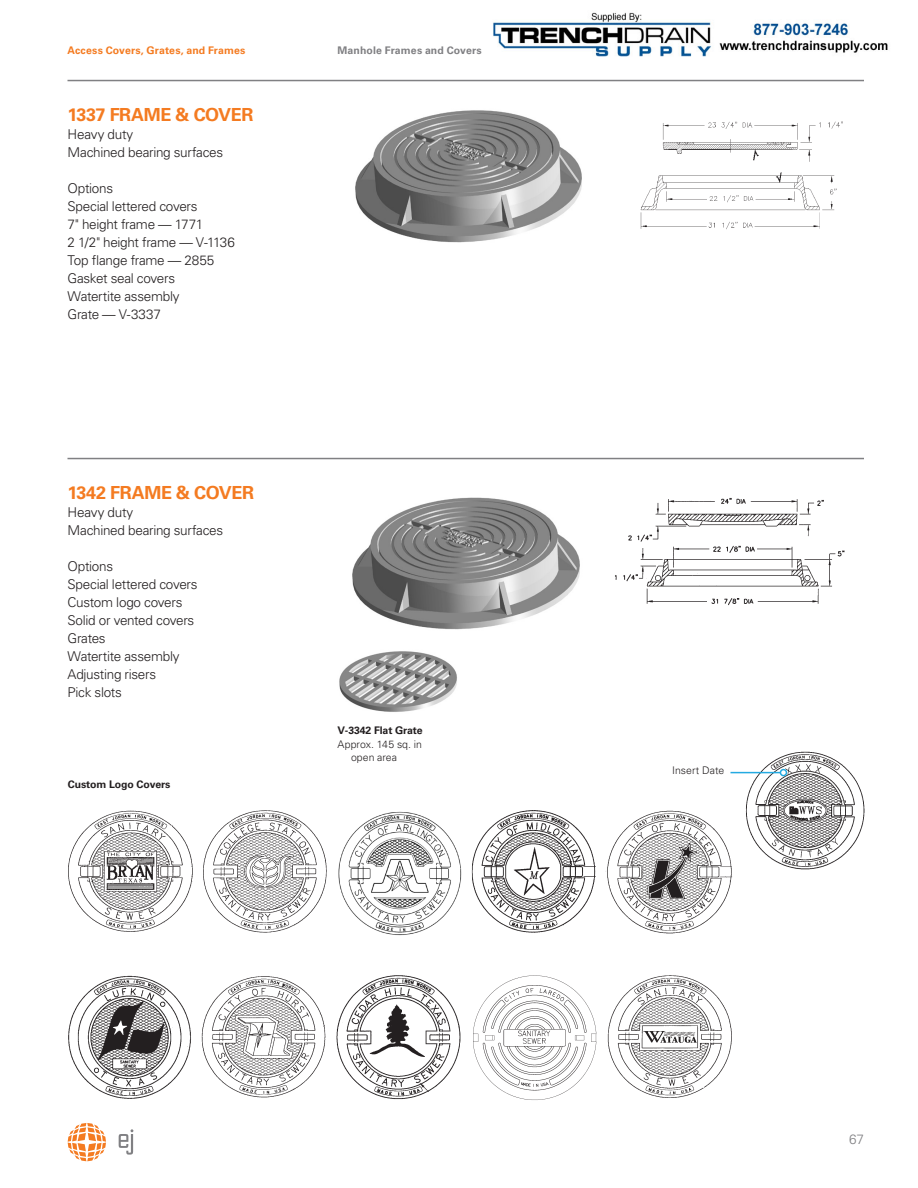
<style>
.page{position:relative;width:918px;height:1188px;background:#fff}
.page>*{position:absolute;margin:0;border:0;box-sizing:border-box;transform-origin:0 0}
.Product_Name_-_Bold{font:700 18px "Univers LT Pro 65";letter-spacing:-.025em;color:#f47b21}
.Body_Text_-_Light_9p{font:300 13.5px "Univers LT Pro 45";letter-spacing:-.02em;color:#231f20}
.t1{font:300 13.5px "Univers LT Pro 45";color:#808083}
.Caption_-_Light_7pt{font:300 10.5px/13.5px "Univers LT Pro 45";letter-spacing:.005em;color:#231f20}
.Small_Text_2_-_Bold{font:700 10.5px "Univers LT Pro 65";letter-spacing:-.01em;color:#231f20}
.t2{font:700 10.5px "Univers LT Pro 65";letter-spacing:.015em;color:#f47b21}
.Small_Text_2_-_Bold-2{font:700 10.5px "Univers LT Pro 65";letter-spacing:.015em;color:#808083}
</style>
<div class="page">
<img style="left:339px;top:651px;width:118px;height:61px">
<hr style="left:68px;top:458px;width:796px;height:1px;background:#808083">
<hr style="left:68px;top:80px;width:796px;height:1px;background:#808083">
<svg style="left:119px;top:1129px;width:14px;height:26px"></svg>
<svg style="left:68px;top:1123px;width:38px;height:38px"></svg>
<img style="left:68px;top:810px;width:125px;height:122px">
<img style="left:203px;top:810px;width:124px;height:123px">
<img style="left:336px;top:975px;width:125px;height:125px">
<img style="left:605px;top:810px;width:127px;height:124px">
<img style="left:68px;top:975px;width:123px;height:124px">
<img style="left:607px;top:975px;width:125px;height:123px">
<img style="left:472px;top:810px;width:124px;height:123px">
<img style="left:201px;top:976px;width:125px;height:122px">
<img style="left:473px;top:975px;width:124px;height:125px">
<img style="left:338px;top:811px;width:124px;height:125px">
<img style="left:615px;top:497px;width:230px;height:109px">
<img style="left:743px;top:751px;width:122px;height:119px">
<hr style="left:730px;top:772px;width:50px;height:1px;background:#24aae1">
<div style="left:780px;top:769px;width:7px;height:7px;border:2px solid #24aae1;border-radius:50%"></div>
<img style="left:352px;top:497px;width:228px;height:133px">
<img style="left:640px;top:121px;width:203px;height:109px">
<img style="left:355px;top:110px;width:227px;height:133px">
<img style="left:493px;top:12px;width:395px;height:45px">
<p class="t2" style="left:68px;top:44px;width:179px">Access Covers, Grates, and Frames</p>
<p class="Product_Name_-_Bold" style="left:68px;top:104px;width:188px">1337 FRAME &amp; COVER</p>
<p class="Body_Text_-_Light_9p" style="left:68px;top:126px;width:67px">Heavy duty</p>
<p class="Body_Text_-_Light_9p" style="left:68px;top:144px;width:157px">Machined bearing surfaces</p>
<p class="Body_Text_-_Light_9p" style="left:68px;top:180px;width:47px">Options</p>
<p class="Body_Text_-_Light_9p" style="left:68px;top:198px;width:132px">Special lettered covers</p>
<p class="Body_Text_-_Light_9p" style="left:68px;top:216px;width:137px">7" height frame — 1771</p>
<p class="Body_Text_-_Light_9p" style="left:68px;top:234px;width:169px">2 1/2" height frame — V-1136</p>
<p class="Body_Text_-_Light_9p" style="left:68px;top:252px;width:148px">Top flange frame — 2855</p>
<p class="Body_Text_-_Light_9p" style="left:68px;top:270px;width:109px">Gasket seal covers</p>
<p class="Body_Text_-_Light_9p" style="left:68px;top:288px;width:114px">Watertite assembly</p>
<p class="Body_Text_-_Light_9p" style="left:68px;top:306px;width:95px">Grate — V-3337</p>
<p class="Product_Name_-_Bold" style="left:68px;top:482px;width:188px">1342 FRAME &amp; COVER</p>
<p class="Body_Text_-_Light_9p" style="left:68px;top:504px;width:67px">Heavy duty</p>
<p class="Body_Text_-_Light_9p" style="left:68px;top:522px;width:157px">Machined bearing surfaces</p>
<p class="Body_Text_-_Light_9p" style="left:68px;top:558px;width:47px">Options</p>
<p class="Body_Text_-_Light_9p" style="left:68px;top:576px;width:132px">Special lettered covers</p>
<p class="Body_Text_-_Light_9p" style="left:68px;top:594px;width:116px">Custom logo covers</p>
<p class="Body_Text_-_Light_9p" style="left:68px;top:612px;width:128px">Solid or vented covers</p>
<p class="Body_Text_-_Light_9p" style="left:68px;top:630px;width:40px">Grates</p>
<p class="Body_Text_-_Light_9p" style="left:68px;top:648px;width:114px">Watertite assembly</p>
<p class="Body_Text_-_Light_9p" style="left:68px;top:666px;width:90px">Adjusting risers</p>
<p class="Body_Text_-_Light_9p" style="left:68px;top:684px;width:56px">Pick slots</p>
<p class="Small_Text_2_-_Bold" style="left:68px;top:778px;width:104px">Custom Logo Covers</p>
<p class="Small_Text_2_-_Bold-2" style="left:338px;top:44px;width:146px">Manhole Frames and Covers</p>
<p class="Small_Text_2_-_Bold" style="left:338px;top:725px;width:87px">V-3342 Flat Grate</p>
<p class="Caption_-_Light_7pt" style="left:351px;top:737px;width:73px;text-indent:-14px">Approx. 145 sq. in open area</p>
<p class="Caption_-_Light_7pt" style="left:672px;top:764px;width:54px">Insert Date</p>
<p class="t1" style="left:849px;top:1131px;width:16px">67</p>
</div>
